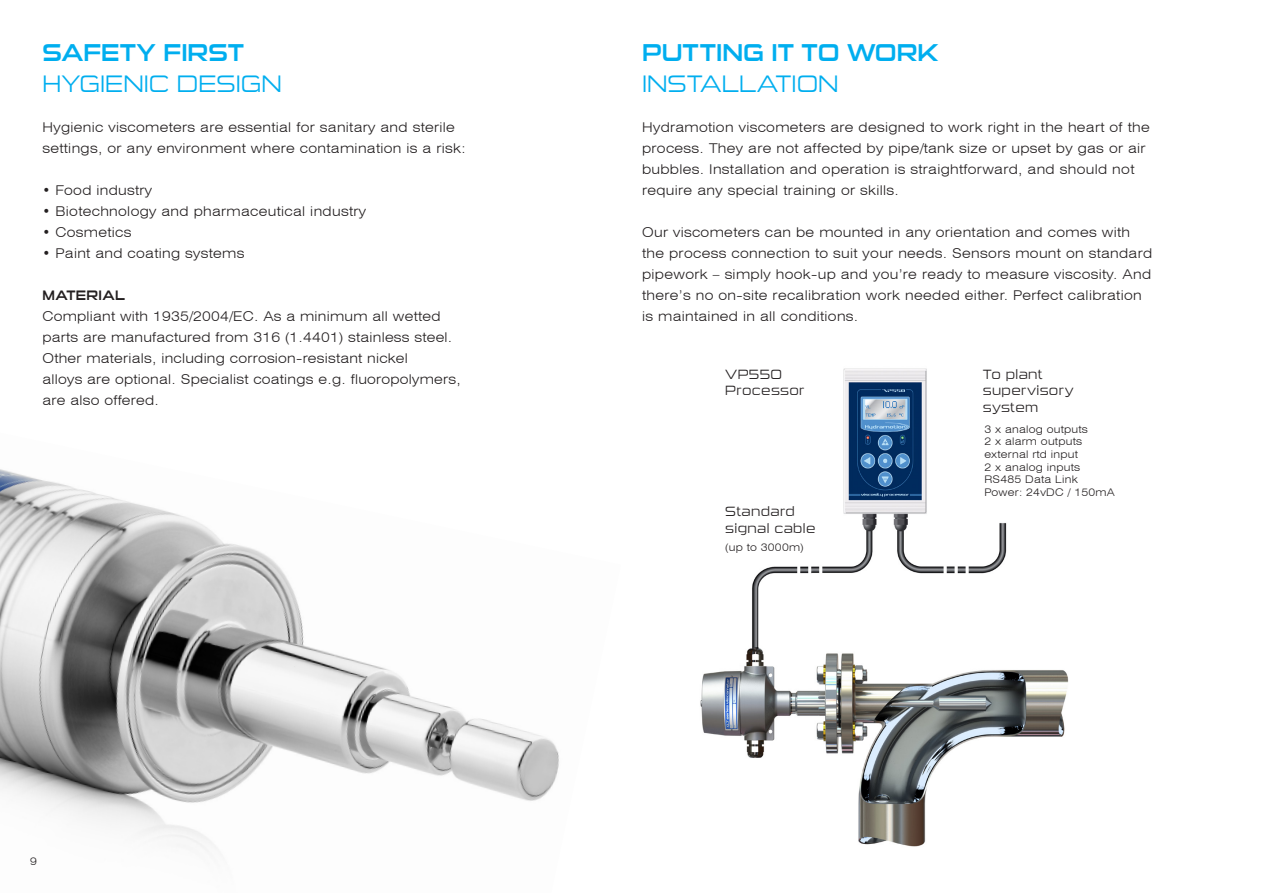
<style>
.page{position:relative;width:1263px;height:893px;background:#fff}
.page>*{position:absolute;margin:0;border:0;box-sizing:border-box;transform-origin:0 0}
.t1{font:24px "Sui Generis Rg";color:#00aeef}
.TITLE_EXTRA_LIGHT{font:24px "Sui Generis Lt";color:#00aeef}
.Text_swiss{font:300 expanded 13.5px/21px "Swiss 721 BT";letter-spacing:.025em;color:#231f20}
.Text_swiss-2{font:13.5px/16.2px "Sui Generis Lt";letter-spacing:.025em;color:#231f20}
.Text_swiss-3{font:13.5px "Sui Generis Rg";letter-spacing:.025em;color:#231f20}
.Text_swiss-4{font:300 expanded 10.5px "Swiss 721 BT";letter-spacing:.025em;color:#231f20}
</style>
<div class="page">
<img style="left:700px;top:368px;width:369px;height:479px">
<img style="left:0;top:469px;width:559px;height:383px">
<p class="t1" style="left:43px;top:38px;width:203px">SAFETY FIRST</p>
<p class="t1" style="left:642px;top:38px;width:298px">PUTTING IT TO WORK</p>
<p class="TITLE_EXTRA_LIGHT" style="left:43px;top:69px;width:241px">HYGIENIC DESIGN</p>
<p class="TITLE_EXTRA_LIGHT" style="left:642px;top:69px;width:198px">INSTALLATION</p>
<p class="Text_swiss" style="left:43px;top:117px;width:425px">Hygienic viscometers are essential for sanitary and sterile settings, or any environment where contamination is a risk:</p>
<p class="Text_swiss" style="left:43px;top:180px;width:111px">• Food industry</p>
<p class="Text_swiss" style="left:43px;top:201px;width:325px">• Biotechnology and pharmaceutical industry</p>
<p class="Text_swiss" style="left:43px;top:222px;width:90px">• Cosmetics</p>
<p class="Text_swiss" style="left:43px;top:243px;width:203px">• Paint and coating systems</p>
<p class="Text_swiss-3" style="left:43px;top:288px;width:84px">MATERIAL</p>
<p class="Text_swiss" style="left:43px;top:306px;width:420px">Compliant with 1935/2004/EC. As a minimum all wetted parts are manufactured from 316 (1.4401) stainless steel.<br>Other materials, including corrosion-resistant nickel<br>alloys are optional. Specialist coatings e.g. fluoropolymers, are also offered.</p>
<p class="Text_swiss" style="left:642px;top:117px;width:509px">Hydramotion viscometers are designed to work right in the heart of the process. They are not affected by pipe/tank size or upset by gas or air bubbles. Installation and operation is straightforward, and should not require any special training or skills.</p>
<p class="Text_swiss" style="left:642px;top:222px;width:511px">Our viscometers can be mounted in any orientation and comes with the process connection to suit your needs. Sensors mount on standard pipework – simply hook-up and you’re ready to measure viscosity. And there’s no on-site recalibration work needed either. Perfect calibration is maintained in all conditions.</p>
<p class="Text_swiss-2" style="left:983px;top:366px;width:92px">To plant supervisory system</p>
<p class="Text_swiss-2" style="left:725px;top:366px;width:58px">VP550</p>
<p class="Text_swiss-2" style="left:725px;top:383px;width:81px">Processor</p>
<p class="Text_swiss-4" style="left:30px;top:855px;width:8px">9</p>
<p class="Text_swiss-2" style="left:725px;top:504px;width:71px">Standard</p>
<p class="Text_swiss-2" style="left:725px;top:520px;width:92px">signal cable</p>
<p class="Text_swiss-4" style="left:725px;top:541px;width:80px">(up to 3000m)</p>
<p class="Text_swiss-4" style="left:984px;top:423px;width:105px">3 x analog outputs</p>
<p class="Text_swiss-4" style="left:984px;top:435px;width:99px">2 x alarm outputs</p>
<p class="Text_swiss-4" style="left:984px;top:448px;width:95px">external rtd input</p>
<p class="Text_swiss-4" style="left:984px;top:461px;width:97px">2 x analog inputs</p>
<p class="Text_swiss-4" style="left:984px;top:473px;width:95px">RS485 Data Link</p>
<p class="Text_swiss-4" style="left:984px;top:486px;width:132px">Power: 24vDC / 150mA</p>
</div>
